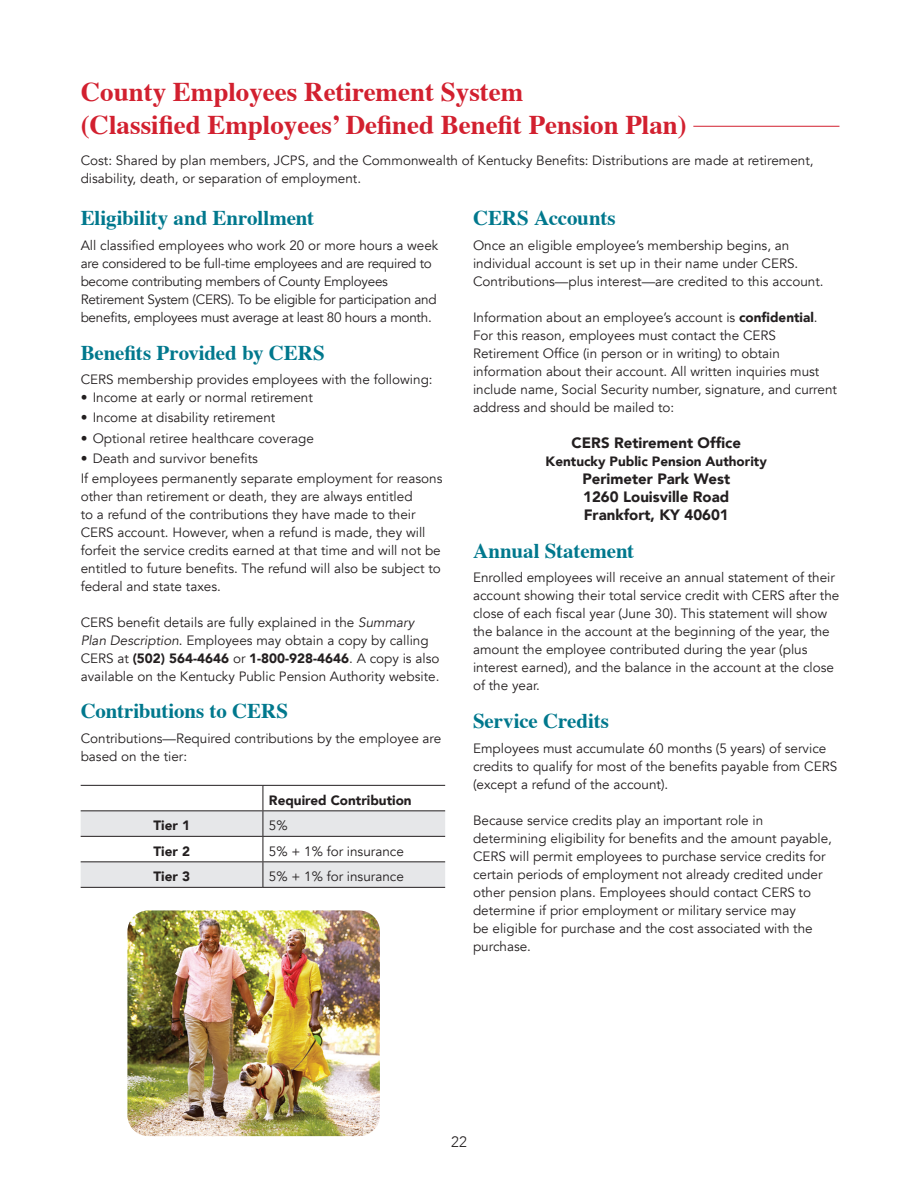
<style>
.page{position:relative;width:918px;height:1188px;background:#fff}
.page>*{position:absolute;margin:0;border:0;box-sizing:border-box;transform-origin:0 0}
.Headline{font:700 27px/32.4px "Times";color:#d2202f}
.Subhead{font:700 21px "Times";letter-spacing:-.005em;color:#00788d}
.body{font:900 15px "Avenir";color:#231f20}
.t1{font:300 15px "Avenir";color:#231f20}
.body-2{font:13.5px/18px "Avenir";color:#231f20}
.body-3{font:13.5px/18px "Avenir";letter-spacing:-.02em;color:#231f20}
.body-4{font:900 13.5px "Avenir";color:#231f20}
.s1{font-style:italic}
.s2{font-weight:900}
</style>
<div class="page">
<svg style="left:81px;top:786px;width:364px;height:101px"></svg>
<hr style="left:81px;top:785px;width:182px;height:1px;background:#231f20">
<hr style="left:263px;top:785px;width:182px;height:1px;background:#231f20">
<hr style="left:81px;top:887px;width:182px;height:1px;background:#231f20">
<hr style="left:263px;top:887px;width:182px;height:1px;background:#231f20">
<img style="left:127px;top:910px;width:253px;height:226px">
<hr style="left:693px;top:126px;width:146px;height:1px;background:#d2202f">
<p class="Headline" style="left:81px;top:73px;width:608px">County Employees Retirement System<br>(Classified Employees’ Defined Benefit Pension Plan)</p>
<p class="body-2" style="left:81px;top:152px;width:735px">Cost: Shared by plan members, JCPS, and the Commonwealth of Kentucky Benefits: Distributions are made at retirement, disability, death, or separation of employment.</p>
<p class="Subhead" style="left:81px;top:198px;width:235px">Eligibility and Enrollment</p>
<p class="body-3" style="left:81px;top:237px;width:359px">All classified employees who work 20 or more hours a week are considered to be full-time employees and are required to become contributing members of County Employees Retirement System (CERS). To be eligible for participation and benefits, employees must average at least 80 hours a month.</p>
<p class="Subhead" style="left:81px;top:332px;width:246px">Benefits Provided by CERS</p>
<p class="body-2" style="left:81px;top:371px;width:353px">CERS membership provides employees with the following:</p>
<p class="body-2" style="left:81px;top:389px;width:234px">• Income at early or normal retirement</p>
<p class="body-2" style="left:81px;top:409px;width:196px">• Income at disability retirement</p>
<p class="body-2" style="left:81px;top:429px;width:235px">• Optional retiree healthcare coverage</p>
<p class="body-2" style="left:81px;top:449px;width:179px">• Death and survivor benefits</p>
<p class="body-2" style="left:81px;top:470px;width:363px">If employees permanently separate employment for reasons other than retirement or death, they are always entitled<br>to a refund of the contributions they have made to their CERS account. However, when a refund is made, they will forfeit the service credits earned at that time and will not be entitled to future benefits. The refund will also be subject to federal and state taxes.</p>
<p class="body-2" style="left:81px;top:614px;width:360px">CERS benefit details are fully explained in the <span class="s1">Summary Plan Description</span>. Employees may obtain a copy by calling CERS at <span class="s2">(502) 564-4646</span> or <span class="s2">1-800-928-4646</span>. A copy is also available on the Kentucky Public Pension Authority website.</p>
<p class="Subhead" style="left:81px;top:691px;width:209px">Contributions to CERS</p>
<p class="body-2" style="left:81px;top:730px;width:362px">Contributions—Required contributions by the employee are based on the tier:</p>
<p class="body-4" style="left:269px;top:789px;width:144px">Required Contribution</p>
<p class="body-4" style="left:154px;top:814px;width:38px">Tier 1</p>
<p class="body-2" style="left:269px;top:817px;width:20px">5%</p>
<p class="body-4" style="left:154px;top:840px;width:38px">Tier 2</p>
<p class="body-2" style="left:269px;top:842px;width:136px">5% + 1% for insurance</p>
<p class="body-4" style="left:154px;top:865px;width:38px">Tier 3</p>
<p class="body-2" style="left:269px;top:868px;width:136px">5% + 1% for insurance</p>
<p class="Subhead" style="left:473px;top:198px;width:144px">CERS Accounts</p>
<p class="body-2" style="left:473px;top:237px;width:352px">Once an eligible employee’s membership begins, an individual account is set up in their name under CERS.<br>Contributions—plus interest—are credited to this account.</p>
<p class="body-2" style="left:473px;top:309px;width:366px">Information about an employee’s account is <span class="s2">confidential</span>.<br>For this reason, employees must contact the CERS Retirement Office (in person or in writing) to obtain information about their account. All written inquiries must include name, Social Security number, signature, and current address and should be mailed to:</p>
<p class="body" style="left:572px;top:430px;width:171px">CERS Retirement Office</p>
<p class="body-4" style="left:546px;top:450px;width:223px">Kentucky Public Pension Authority</p>
<p class="body" style="left:582px;top:466px;width:149px">Perimeter Park West</p>
<p class="body" style="left:583px;top:484px;width:148px">1260 Louisville Road</p>
<p class="body" style="left:584px;top:502px;width:147px">Frankfort, KY 40601</p>
<p class="Subhead" style="left:473px;top:530px;width:163px">Annual Statement</p>
<p class="body-2" style="left:473px;top:569px;width:368px">Enrolled employees will receive an annual statement of their account showing their total service credit with CERS after the close of each fiscal year (June 30). This statement will show the balance in the account at the beginning of the year, the amount the employee contributed during the year (plus interest earned), and the balance in the account at the close of the year.</p>
<p class="Subhead" style="left:473px;top:701px;width:138px">Service Credits</p>
<p class="body-2" style="left:473px;top:739px;width:366px">Employees must accumulate 60 months (5 years) of service credits to qualify for most of the benefits payable from CERS (except a refund of the account).</p>
<p class="body-2" style="left:473px;top:811px;width:360px">Because service credits play an important role in determining eligibility for benefits and the amount payable, CERS will permit employees to purchase service credits for certain periods of employment not already credited under other pension plans. Employees should contact CERS to determine if prior employment or military service may<br>be eligible for purchase and the cost associated with the purchase.</p>
<p class="t1" style="left:451px;top:1133px;width:17px">22</p>
</div>
